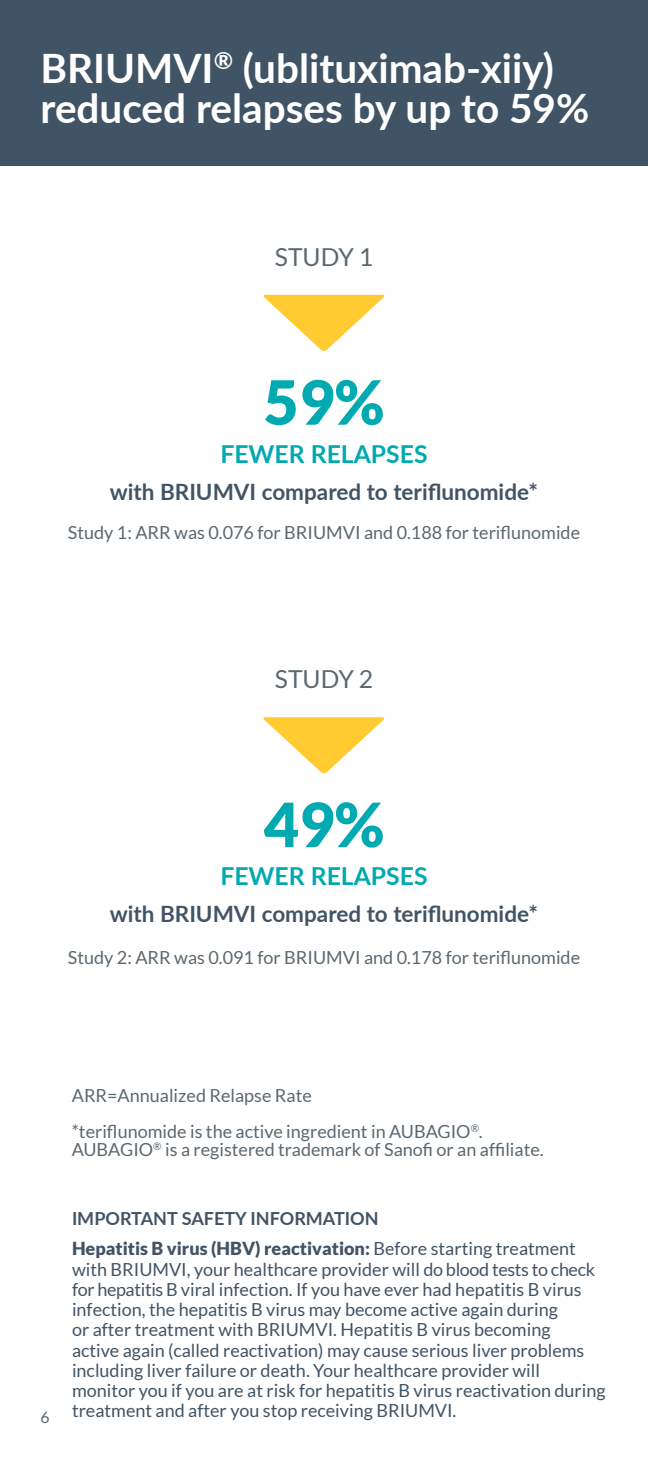
<style>
.page{position:relative;width:648px;height:1458px;background:#fff}
.page>*{position:absolute;margin:0;border:0;box-sizing:border-box;transform-origin:0 0}
.t1{font:900 60.98px "Lato";color:#00aab0}
.t2{font:700 40.5px/40.5px "Lato";color:#fff}
.t3{font:700 24.75px "Lato";color:#00aab0}
.t4{font:24.75px "Lato";color:#5b6870}
.t5{font:700 22.5px "Lato";color:#415465}
.t6{font:18px/20.2px "Lato";color:#415465}
.t7{font:18px/36px "Lato";color:#5b6870}
.t8{font:900 18px/30.4px "Lato";color:#415465}
.t9{font:15.75px "Lato";color:#5b6870}
.s1{font-weight:700}
.s2{font-weight:400}
</style>
<div class="page">
<div style="left:0;top:0;width:648px;height:166px;background:#415465"></div>
<svg style="left:263px;top:295px;width:122px;height:56px"></svg>
<svg style="left:263px;top:717px;width:122px;height:57px"></svg>
<h2 class="t2" style="left:40px;top:46px;width:550px">BRIUMVI<sup>®</sup> (ublituximab-xiiy) reduced relapses by up to 59%</h2>
<h3 class="t4" style="left:275px;top:243px;width:100px">STUDY 1</h3>
<h1 class="t1" style="left:264px;top:367px;width:122px">59%</h1>
<h3 class="t3" style="left:220px;top:436px;width:209px">FEWER RELAPSES</h3>
<p class="t5" style="left:110px;top:475px;width:430px">with BRIUMVI compared to teriflunomide*</p>
<p class="t7" style="left:68px;top:515px;width:514px">Study 1: ARR was 0.076 for BRIUMVI and 0.188 for teriflunomide</p>
<h3 class="t4" style="left:275px;top:666px;width:100px">STUDY 2</h3>
<h1 class="t1" style="left:264px;top:789px;width:122px">49%</h1>
<h3 class="t3" style="left:220px;top:858px;width:209px">FEWER RELAPSES</h3>
<p class="t5" style="left:110px;top:897px;width:430px">with BRIUMVI compared to teriflunomide*</p>
<p class="t7" style="left:68px;top:939px;width:514px">Study 2: ARR was 0.091 for BRIUMVI and 0.178 for teriflunomide</p>
<p class="t9" style="left:40px;top:1409px;width:11px">6</p>
<p class="t7" style="left:72px;top:1078px;width:412px">ARR=Annualized Relapse Rate<br>*teriflunomide is the active ingredient in AUBAGIO<sup>®</sup>.</p>
<p class="t7" style="left:72px;top:1132px;width:473px">AUBAGIO<sup>®</sup> is a registered trademark of Sanofi or an affiliate.</p>
<p class="t8" style="left:72px;top:1203px;width:505px"><span class="s1">IMPORTANT SAFETY INFORMATION<br></span>Hepatitis B virus (HBV) reactivation: <span class="s2">Before starting treatment</span></p>
<p class="t6" style="left:72px;top:1259px;width:535px">with BRIUMVI, your healthcare provider will do blood tests to check for hepatitis B viral infection. If you have ever had hepatitis B virus infection, the hepatitis B virus may become active again during<br>or after treatment with BRIUMVI. Hepatitis B virus becoming<br>active again (called reactivation) may cause serious liver problems including liver failure or death. Your healthcare provider will monitor you if you are at risk for hepatitis B virus reactivation during treatment and after you stop receiving BRIUMVI.</p>
</div>
